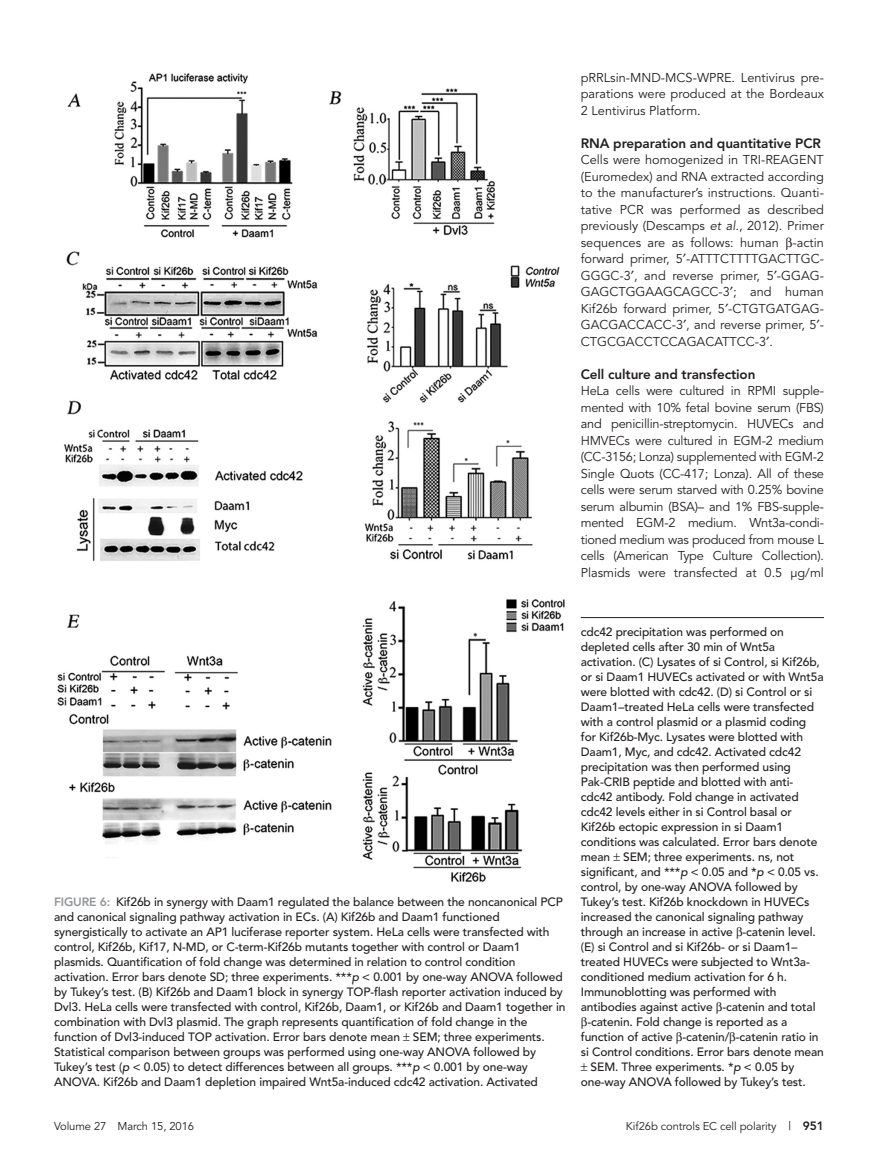
<style>
.page{position:relative;width:878px;height:1175px;background:#fff}
.page>*{position:absolute;margin:0;border:0;box-sizing:border-box;transform-origin:0 0}
.t1{font:800 13.5px "Avenir";letter-spacing:-.01em;color:#231f20}
.ParaFL{font:12.75px/16.5px "Avenir";color:#231f20;text-align:justify}
.FigCaption{font:500 12px/15px "Avenir";letter-spacing:-.01em;color:#231f20}
.t2{font:11.25px "Avenir";letter-spacing:-.01em;color:#231f20}
.s1{font-style:italic}
.s2{font-weight:800;color:#939598}
.s3{font-size:12px}
.s4{font-weight:800;font-size:12px}
</style>
<div class="page">
<img style="left:57px;top:73px;width:508px;height:809px">
<hr style="left:580px;top:617px;width:244px;height:1px;background:#231f20">
<p class="ParaFL" style="left:580px;top:69px;width:244px">pRRLsin-MND-MCS-WPRE. Lentivirus pre&shy;parations were produced at the Bordeaux 2 Lentivirus Platform.</p>
<h2 class="t1" style="left:580px;top:135px;width:242px">RNA preparation and quantitative PCR</h2>
<p class="ParaFL" style="left:580px;top:152px;width:245px">Cells were homogenized in TRI-REAGENT (Euromedex) and RNA extracted according to the manufacturer’s instructions. Quanti&shy;tative PCR was performed as described previously (Descamps <span class="s1">et al.</span>, 2012). Primer sequences are as follows: human -actin forward primer, 5 -ATTTCTTTTGACTTGC-GGGC-3 , and reverse primer, 5 -GGAG-GAGCTGGAAGCAGCC-3 ; and human Kif26b forward primer, 5 -CTGTGATGAG-GACGACCACC-3 , and reverse primer, 5 - CTGCGACCTCCAGACATTCC-3 .</p>
<h2 class="t1" style="left:580px;top:366px;width:176px">Cell culture and transfection</h2>
<p class="ParaFL" style="left:580px;top:383px;width:245px">HeLa cells were cultured in RPMI supple&shy;mented with 10% fetal bovine serum (FBS) and penicillin-streptomycin. HUVECs and HMVECs were cultured in EGM-2 medium (CC-3156; Lonza) supplemented with EGM-2<br>Single Quots (CC-417; Lonza). All of these cells were serum starved with 0.25% bovine serum albumin (BSA)– and 1% FBS-supple&shy;mented EGM-2 medium. Wnt3a-condi&shy;tioned medium was produced from mouse L cells (American Type Culture Collection).<br>Plasmids were transfected at 0.5 μg/ml</p>
<p class="FigCaption" style="left:54px;top:895px;width:513px"><span class="s2">FIGURE 6:</span> Kif26b in synergy with Daam1 regulated the balance between the noncanonical PCP and canonical signaling pathway activation in ECs. (A) Kif26b and Daam1 functioned synergistically to activate an AP1 luciferase reporter system. HeLa cells were transfected with control, Kif26b, Kif17, N-MD, or C-term-Kif26b mutants together with control or Daam1 plasmids. Quantification of fold change was determined in relation to control condition activation. Error bars denote SD; three experiments. ***<span class="s1">p</span> &lt; 0.001 by one-way ANOVA followed by Tukey’s test. (B) Kif26b and Daam1 block in synergy TOP-flash reporter activation induced by Dvl3. HeLa cells were transfected with control, Kif26b, Daam1, or Kif26b and Daam1 together in combination with Dvl3 plasmid. The graph represents quantification of fold change in the function of Dvl3-induced TOP activation. Error bars denote mean SEM; three experiments.<br>Statistical comparison between groups was performed using one-way ANOVA followed by Tukey’s test (<span class="s1">p</span> &lt; 0.05) to detect differences between all groups. ***<span class="s1">p</span> &lt; 0.001 by one-way ANOVA. Kif26b and Daam1 depletion impaired Wnt5a-induced cdc42 activation. Activated</p>
<p class="FigCaption" style="left:580px;top:625px;width:204px">cdc42 precipitation was performed on</p>
<p class="FigCaption" style="left:580px;top:640px;width:196px">depleted cells after 30 min of Wnt5a</p>
<p class="FigCaption" style="left:580px;top:655px;width:240px">activation. (C) Lysates of si Control, si Kif26b,</p>
<p class="FigCaption" style="left:580px;top:670px;width:244px">or si Daam1 HUVECs activated or with Wnt5a</p>
<p class="FigCaption" style="left:580px;top:685px;width:233px">were blotted with cdc42. (D) si Control or si</p>
<p class="FigCaption" style="left:580px;top:700px;width:235px">Daam1–treated HeLa cells were transfected</p>
<p class="FigCaption" style="left:580px;top:715px;width:227px">with a control plasmid or a plasmid coding</p>
<p class="FigCaption" style="left:580px;top:730px;width:224px">for Kif26b-Myc. Lysates were blotted with</p>
<p class="FigCaption" style="left:580px;top:745px;width:222px">Daam1, Myc, and cdc42. Activated cdc42</p>
<p class="FigCaption" style="left:580px;top:760px;width:212px">precipitation was then performed using</p>
<p class="FigCaption" style="left:580px;top:775px;width:214px">Pak-CRIB peptide and blotted with anti-</p>
<p class="FigCaption" style="left:580px;top:790px;width:219px">cdc42 antibody. Fold change in activated</p>
<p class="FigCaption" style="left:580px;top:805px;width:213px">cdc42 levels either in si Control basal or</p>
<p class="FigCaption" style="left:580px;top:820px;width:204px">Kif26b ectopic expression in si Daam1</p>
<p class="FigCaption" style="left:580px;top:835px;width:238px">conditions was calculated. Error bars denote</p>
<p class="FigCaption" style="left:580px;top:850px;width:215px">mean SEM; three experiments. ns, not</p>
<p class="FigCaption" style="left:580px;top:865px;width:239px">significant, and ***<span class="s1">p</span> &lt; 0.05 and *<span class="s1">p</span> &lt; 0.05 vs.</p>
<p class="FigCaption" style="left:580px;top:880px;width:218px">control, by one-way ANOVA followed by</p>
<p class="FigCaption" style="left:580px;top:895px;width:230px">Tukey’s test. Kif26b knockdown in HUVECs</p>
<p class="FigCaption" style="left:580px;top:910px;width:224px">increased the canonical signaling pathway</p>
<p class="FigCaption" style="left:580px;top:925px;width:236px">through an increase in active -catenin level.</p>
<p class="FigCaption" style="left:580px;top:940px;width:218px">(E) si Control and si Kif26b- or si Daam1–</p>
<p class="FigCaption" style="left:580px;top:955px;width:230px">treated HUVECs were subjected to Wnt3a-</p>
<p class="FigCaption" style="left:580px;top:970px;width:208px">conditioned medium activation for 6 h.</p>
<p class="FigCaption" style="left:580px;top:985px;width:197px">Immunoblotting was performed with</p>
<p class="FigCaption" style="left:580px;top:1000px;width:236px">antibodies against active -catenin and total</p>
<p class="FigCaption" style="left:587px;top:1015px;width:201px">-catenin. Fold change is reported as a</p>
<p class="FigCaption" style="left:580px;top:1030px;width:239px">function of active -catenin/ -catenin ratio in</p>
<p class="FigCaption" style="left:580px;top:1045px;width:244px">si Control conditions. Error bars denote mean</p>
<p class="FigCaption" style="left:590px;top:1060px;width:205px">SEM. Three experiments. *<span class="s1">p</span> &lt; 0.05 by</p>
<p class="FigCaption" style="left:580px;top:1075px;width:226px">one-way ANOVA followed by Tukey’s test.</p>
<p class="t2" style="left:54px;top:1119px;width:141px">Volume 27 March 15, 2016</p>
<p class="t2" style="left:626px;top:1119px;width:199px">Kif26b controls EC cell polarity <span class="s3">|</span> <span class="s4">951</span></p>
</div>
